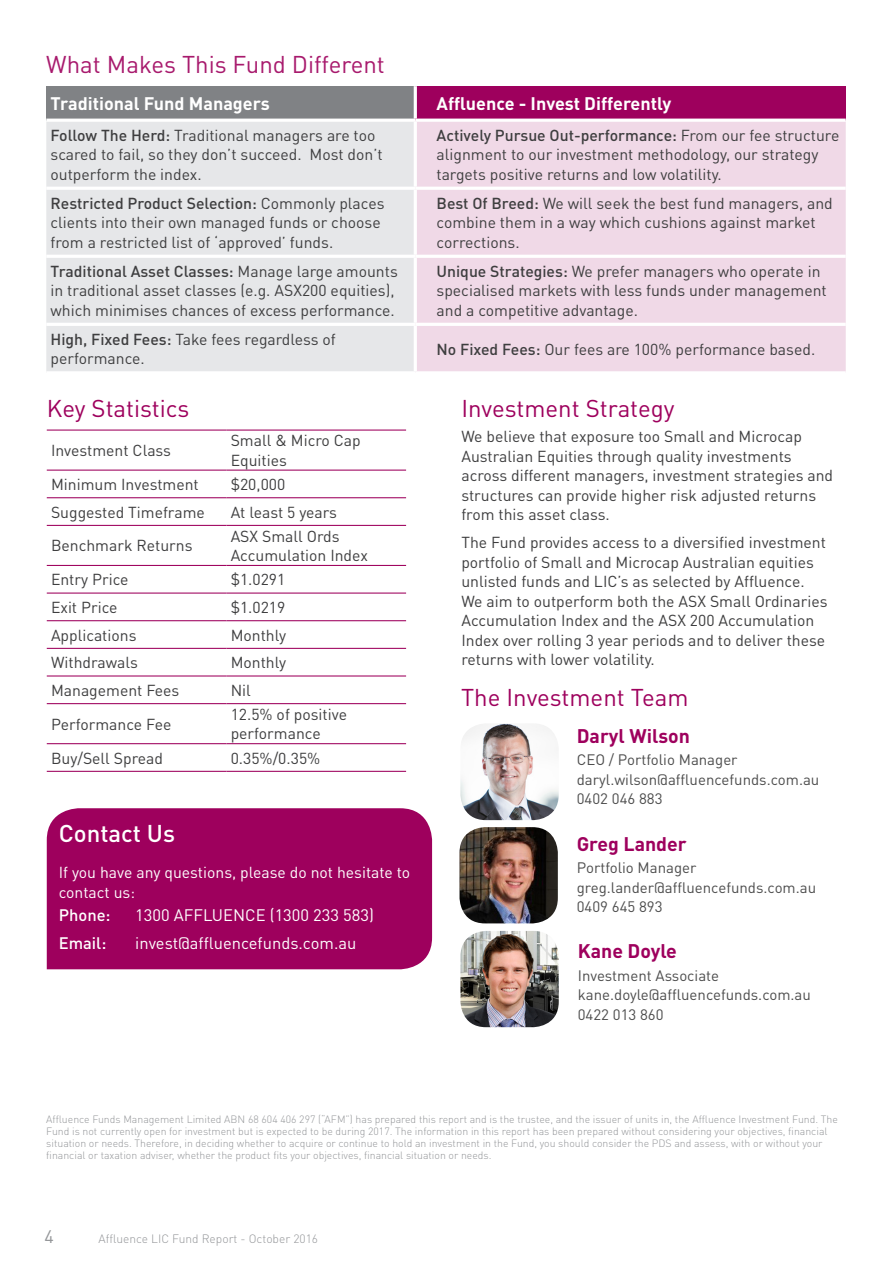
<style>
.page{position:relative;width:893px;height:1263px;background:#fff}
.page>*{position:absolute;margin:0;border:0;box-sizing:border-box;transform-origin:0 0}
.Aff_H2{font:24px "DIN Pro";color:#9e005d}
.Aff_H2-2{font:24px "DIN Pro";color:#a81a6d}
.Aff_H2-3{font:500 24px "DIN Pro";color:#fff}
.t1{font:700 19.5px "DIN Pro";color:#9e005d}
.Aff_H3{font:700 18px "DIN Pro";color:#fff}
.t2{font:18px "DIN Pro";color:#939598}
.Aff_H3-2{font:16.5px "DIN Pro";color:#fff}
.Aff_H3-3{font:500 16.5px "DIN Pro";color:#fff}
.Aff_body_10_5pt_Blac{font:15.75px/19.5px "DIN Pro";color:#3e3e3f}
.Aff_H2-4{font:15.75px/19.5px "DIN Pro";color:#fff}
.t3{font:15px "DIN Pro";color:#4d4d4d}
.t4{font:300 12px "DIN Pro";color:#939598}
.t5{font:300 10.5px/12px "DIN Pro";color:#939598}
.s1{font-weight:500}
</style>
<div class="page">
<img style="left:460px;top:723px;width:99px;height:97px">
<img style="left:459px;top:827px;width:99px;height:96px">
<img style="left:460px;top:931px;width:99px;height:96px">
<hr style="left:47px;top:771px;width:179px;height:1px;background:#9e005d">
<hr style="left:226px;top:771px;width:180px;height:1px;background:#9e005d">
<hr style="left:47px;top:743px;width:179px;height:1px;background:#9e005d">
<hr style="left:226px;top:743px;width:180px;height:1px;background:#9e005d">
<hr style="left:47px;top:703px;width:179px;height:1px;background:#9e005d">
<hr style="left:226px;top:703px;width:180px;height:1px;background:#9e005d">
<hr style="left:47px;top:675px;width:179px;height:1px;background:#9e005d">
<hr style="left:226px;top:675px;width:180px;height:1px;background:#9e005d">
<hr style="left:47px;top:648px;width:179px;height:1px;background:#9e005d">
<hr style="left:226px;top:648px;width:180px;height:1px;background:#9e005d">
<hr style="left:47px;top:620px;width:179px;height:1px;background:#9e005d">
<hr style="left:226px;top:620px;width:180px;height:1px;background:#9e005d">
<hr style="left:47px;top:592px;width:179px;height:2px;background:#9e005d">
<hr style="left:226px;top:592px;width:180px;height:2px;background:#9e005d">
<hr style="left:47px;top:565px;width:179px;height:1px;background:#9e005d">
<hr style="left:226px;top:565px;width:180px;height:1px;background:#9e005d">
<hr style="left:47px;top:497px;width:179px;height:1px;background:#9e005d">
<hr style="left:226px;top:497px;width:180px;height:1px;background:#9e005d">
<hr style="left:47px;top:525px;width:179px;height:1px;background:#9e005d">
<hr style="left:226px;top:525px;width:180px;height:1px;background:#9e005d">
<hr style="left:47px;top:429px;width:179px;height:2px;background:#9e005d">
<hr style="left:226px;top:429px;width:180px;height:2px;background:#9e005d">
<hr style="left:47px;top:470px;width:179px;height:1px;background:#9e005d">
<hr style="left:226px;top:470px;width:180px;height:1px;background:#9e005d">
<div style="left:46px;top:86px;width:369px;height:34px;background:#808285"></div>
<div style="left:415px;top:86px;width:431px;height:34px;background:#9e005d"></div>
<div style="left:46px;top:122px;width:368px;height:249px;background:#e6e7e9"></div>
<div style="left:417px;top:122px;width:429px;height:249px;background:#f0d9e7"></div>
<hr style="left:46px;top:119px;width:369px;height:3px;background:#fff">
<hr style="left:415px;top:119px;width:431px;height:3px;background:#fff">
<hr style="left:46px;top:187px;width:369px;height:3px;background:#fff">
<hr style="left:415px;top:187px;width:431px;height:3px;background:#fff">
<hr style="left:46px;top:255px;width:369px;height:3px;background:#fff">
<hr style="left:415px;top:255px;width:431px;height:3px;background:#fff">
<hr style="left:46px;top:323px;width:369px;height:3px;background:#fff">
<hr style="left:415px;top:323px;width:431px;height:3px;background:#fff">
<hr style="left:414px;top:86px;width:3px;height:33px;background:#fff">
<div style="left:47px;top:808px;width:385px;height:161px;background:#9e005d"></div>
<p class="Aff_H2-2" style="left:46px;top:48px;width:340px">What Makes This Fund Different</p>
<p class="Aff_H3" style="left:51px;top:91px;width:221px">Traditional Fund Managers</p>
<p class="Aff_H3" style="left:437px;top:91px;width:236px">Affluence - Invest Differently</p>
<p class="Aff_body_10_5pt_Blac" style="left:51px;top:125px;width:334px"><span class="s1">Follow The Herd:</span> Traditional managers are too scared to fail, so they don’t succeed. Most don’t outperform the index.</p>
<p class="Aff_body_10_5pt_Blac" style="left:437px;top:125px;width:404px"><span class="s1">Actively Pursue Out-performance:</span> From our fee structure alignment to our investment methodology, our strategy targets positive returns and low volatility.</p>
<p class="Aff_body_10_5pt_Blac" style="left:51px;top:193px;width:335px"><span class="s1">Restricted Product Selection:</span> Commonly places clients into their own managed funds or choose from a restricted list of ‘approved’ funds.</p>
<p class="Aff_body_10_5pt_Blac" style="left:437px;top:193px;width:398px"><span class="s1">Best Of Breed:</span> We will seek the best fund managers, and combine them in a way which cushions against market corrections.</p>
<p class="Aff_body_10_5pt_Blac" style="left:51px;top:261px;width:349px"><span class="s1">Traditional Asset Classes:</span> Manage large amounts in traditional asset classes (e.g. ASX200 equities), which minimises chances of excess performance.</p>
<p class="Aff_body_10_5pt_Blac" style="left:437px;top:261px;width:392px"><span class="s1">Unique Strategies:</span> We prefer managers who operate in specialised markets with less funds under management and a competitive advantage.</p>
<p class="Aff_body_10_5pt_Blac" style="left:51px;top:329px;width:287px"><span class="s1">High, Fixed Fees:</span> Take fees regardless of performance.</p>
<p class="Aff_body_10_5pt_Blac" style="left:437px;top:338px;width:380px"><span class="s1">No Fixed Fees:</span> Our fees are 100% performance based.</p>
<p class="Aff_H2" style="left:47px;top:392px;width:144px">Key Statistics</p>
<p class="Aff_body_10_5pt_Blac" style="left:51px;top:440px;width:121px">Investment Class</p>
<p class="Aff_body_10_5pt_Blac" style="left:231px;top:430px;width:132px">Small &amp; Micro Cap<br>Equities</p>
<p class="Aff_body_10_5pt_Blac" style="left:51px;top:474px;width:149px">Minimum Investment</p>
<p class="Aff_body_10_5pt_Blac" style="left:231px;top:474px;width:56px">$20,000</p>
<p class="Aff_body_10_5pt_Blac" style="left:51px;top:501px;width:155px">Suggested Timeframe</p>
<p class="Aff_body_10_5pt_Blac" style="left:231px;top:501px;width:108px">At least 5 years</p>
<p class="Aff_body_10_5pt_Blac" style="left:51px;top:535px;width:143px">Benchmark Returns</p>
<p class="Aff_body_10_5pt_Blac" style="left:231px;top:526px;width:139px">ASX Small Ords<br>Accumulation Index</p>
<p class="Aff_body_10_5pt_Blac" style="left:51px;top:569px;width:79px">Entry Price</p>
<p class="Aff_body_10_5pt_Blac" style="left:231px;top:569px;width:56px">$1.0291</p>
<p class="Aff_body_10_5pt_Blac" style="left:51px;top:597px;width:68px">Exit Price</p>
<p class="Aff_body_10_5pt_Blac" style="left:231px;top:597px;width:56px">$1.0219</p>
<p class="Aff_body_10_5pt_Blac" style="left:51px;top:624px;width:87px">Applications</p>
<p class="Aff_body_10_5pt_Blac" style="left:231px;top:624px;width:57px">Monthly</p>
<p class="Aff_body_10_5pt_Blac" style="left:51px;top:652px;width:89px">Withdrawals</p>
<p class="Aff_body_10_5pt_Blac" style="left:231px;top:652px;width:57px">Monthly</p>
<p class="Aff_body_10_5pt_Blac" style="left:51px;top:680px;width:130px">Management Fees</p>
<p class="Aff_body_10_5pt_Blac" style="left:231px;top:680px;width:22px">Nil</p>
<p class="Aff_body_10_5pt_Blac" style="left:51px;top:714px;width:122px">Performance Fee</p>
<p class="Aff_body_10_5pt_Blac" style="left:231px;top:704px;width:118px">12.5% of positive performance</p>
<p class="Aff_body_10_5pt_Blac" style="left:51px;top:747px;width:114px">Buy/Sell Spread</p>
<p class="Aff_body_10_5pt_Blac" style="left:231px;top:747px;width:91px">0.35%/0.35%</p>
<p class="Aff_H2-3" style="left:59px;top:817px;width:118px">Contact Us</p>
<p class="Aff_H2-4" style="left:59px;top:862px;width:353px">If you have any questions, please do not hesitate to contact us:</p>
<p class="Aff_H3-3" style="left:59px;top:904px;width:53px">Phone:</p>
<p class="Aff_H3-2" style="left:135px;top:904px;width:240px">1300 AFFLUENCE (1300 233 583)</p>
<p class="Aff_H3-3" style="left:59px;top:932px;width:49px">Email:</p>
<p class="Aff_H3-2" style="left:135px;top:932px;width:223px">invest@affluencefunds.com.au</p>
<p class="Aff_H2" style="left:461px;top:392px;width:215px">Investment Strategy</p>
<p class="Aff_body_10_5pt_Blac" style="left:461px;top:426px;width:373px">We believe that exposure too Small and Microcap Australian Equities through quality investments across different managers, investment strategies and structures can provide higher risk adjusted returns from this asset class.</p>
<p class="Aff_body_10_5pt_Blac" style="left:461px;top:532px;width:368px">The Fund provides access to a diversified investment portfolio of Small and Microcap Australian equities unlisted funds and LIC’s as selected by Affluence.<br>We aim to outperform both the ASX Small Ordinaries Accumulation Index and the ASX 200 Accumulation Index over rolling 3 year periods and to deliver these returns with lower volatility.</p>
<p class="Aff_H2" style="left:461px;top:680px;width:229px">The Investment Team</p>
<p class="t1" style="left:577px;top:722px;width:115px">Daryl Wilson</p>
<p class="t3" style="left:577px;top:750px;width:162px">CEO / Portfolio Manager</p>
<p class="t3" style="left:577px;top:769px;width:244px">daryl.wilson@affluencefunds.com.au</p>
<p class="t3" style="left:577px;top:789px;width:87px">0402 046 883</p>
<p class="t1" style="left:577px;top:830px;width:112px">Greg Lander</p>
<p class="t3" style="left:577px;top:857px;width:121px">Portfolio Manager</p>
<p class="t3" style="left:577px;top:877px;width:241px">greg.lander@affluencefunds.com.au</p>
<p class="t3" style="left:577px;top:896px;width:87px">0409 645 893</p>
<p class="t1" style="left:578px;top:938px;width:101px">Kane Doyle</p>
<p class="t3" style="left:578px;top:965px;width:143px">Investment Associate</p>
<p class="t3" style="left:578px;top:985px;width:235px">kane.doyle@affluencefunds.com.au</p>
<p class="t3" style="left:578px;top:1004px;width:87px">0422 013 860</p>
<p class="t5" style="left:46px;top:1113px;width:793px">Affluence Funds Management Limited ABN 68 604 406 297 (“AFM”) has prepared this report and is the trustee, and the issuer of units in, the Affluence Investment Fund. The Fund is not currently open for investment but is expected to be during 2017. The information in this report has been prepared without considering your objectives, financial situation or needs. Therefore, in deciding whether to acquire or continue to hold an investment in the Fund, you should consider the PDS and assess, with or without your financial or taxation adviser, whether the product fits your objectives, financial situation or needs.</p>
<p class="t2" style="left:45px;top:1224px;width:11px">4</p>
<p class="t4" style="left:99px;top:1230px;width:221px">Affluence LIC Fund Report - October 2016</p>
</div>
